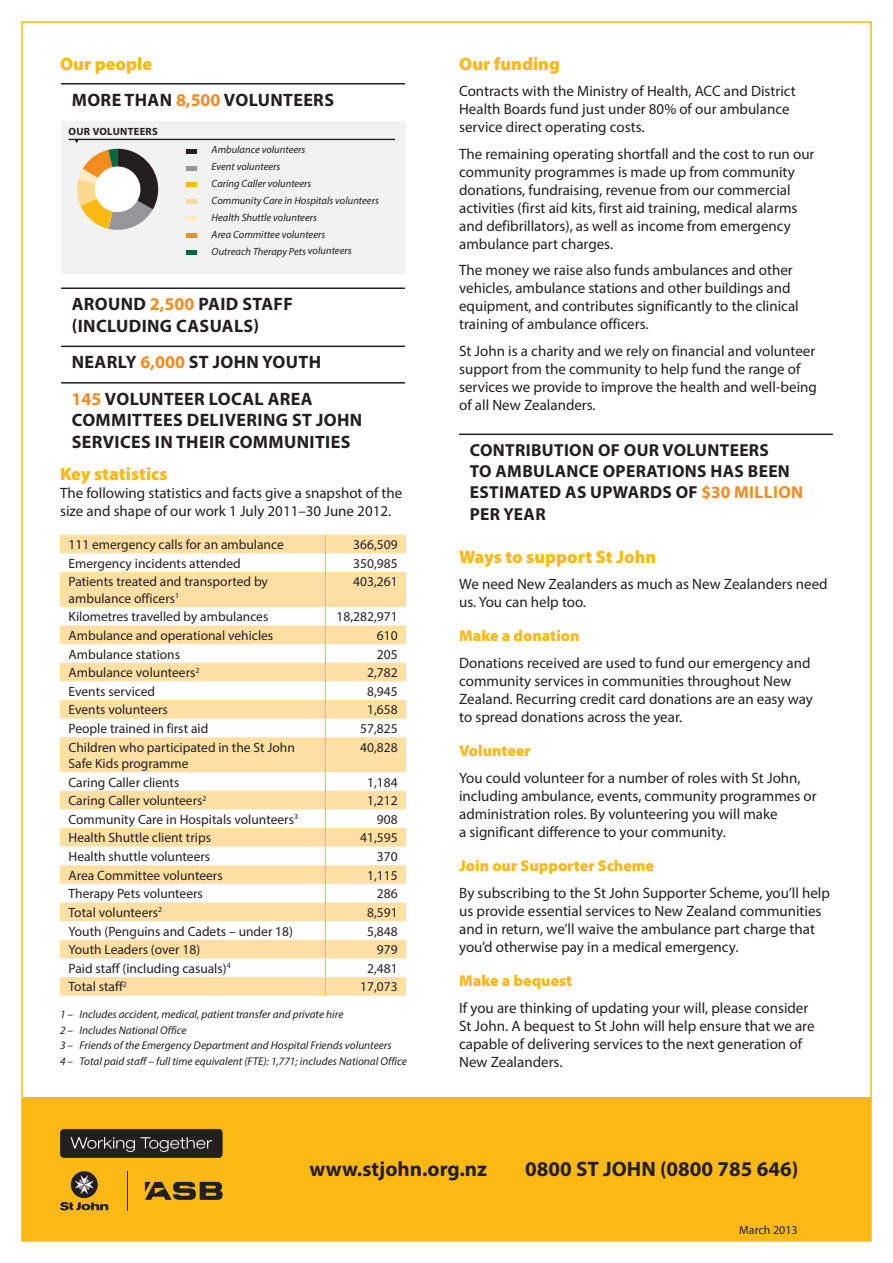
<style>
.page{position:relative;width:893px;height:1263px;background:#fff}
.page>*{position:absolute;margin:0;border:0;box-sizing:border-box;transform-origin:0 0}
.t1{font:700 21px "Myriad Pro";color:#231f20}
.t2{font:700 18px/21.6px "Myriad Pro";letter-spacing:.02em;color:#231f20}
.t3{font:900 18px "Myriad Pro";color:#fdb913}
.t4{font:700 17.4px/21.1px "Myriad Pro";letter-spacing:.02em;color:#231f20}
.t5{font:900 15.75px "Myriad Pro";color:#fdb913}
.t6{font:15px/18px "Myriad Pro";color:#231f20}
.t7{font:13.5px/16.2px "Myriad Pro";color:#231f20}
.t8{font:12px "Myriad Pro";color:#231f20}
.t9{font:italic 11.25px/15.6px "Myriad Pro";color:#231f20}
.t10{font:italic 10.5px/16.8px "Myriad Pro";color:#231f20}
.t11{font:700 10.5px "Myriad Pro";letter-spacing:.03em;color:#231f20}
.s1{color:#f68b1e}
</style>
<div class="page">
<div style="left:22px;top:1097px;width:849px;height:144px;background:#fdb913"></div>
<svg style="left:60px;top:535px;width:346px;height:461px;fill:#ffe0a4"></svg>
<svg style="left:325px;top:535px;width:1px;height:37px"></svg>
<hr style="left:325px;top:572px;width:1px;height:35px;background:#fdb913">
<svg style="left:325px;top:607px;width:1px;height:130px"></svg>
<hr style="left:325px;top:737px;width:1px;height:35px;background:#fdb913">
<svg style="left:325px;top:772px;width:1px;height:224px"></svg>
<hr style="left:459px;top:433px;width:374px;height:2px;background:#231f20">
<svg style="left:145px;top:1182px;width:78px;height:18px"></svg>
<hr style="left:127px;top:1171px;width:1px;height:39px;background:#231f20">
<div style="left:71px;top:1171px;width:27px;height:27px;background:#231f20;border-radius:50%"></div>
<svg style="left:60px;top:1202px;width:48px;height:8px"></svg>
<svg style="left:75px;top:1175px;width:19px;height:19px"></svg>
<div style="left:60px;top:1129px;width:163px;height:29px;background:#231f20;border-radius:4px"></div>
<svg style="left:71px;top:1137px;width:141px;height:15px"></svg>
<hr style="left:61px;top:83px;width:344px;height:2px;background:#231f20">
<hr style="left:61px;top:287px;width:344px;height:2px;background:#231f20">
<hr style="left:61px;top:346px;width:344px;height:1px;background:#231f20">
<hr style="left:61px;top:382px;width:344px;height:2px;background:#231f20">
<div style="left:61px;top:122px;width:344px;height:152px;background:#f2f2f3"></div>
<svg style="left:69px;top:139px;width:326px;height:4px"></svg>
<hr style="left:186px;top:149px;width:11px;height:4px;background:#231f20">
<hr style="left:186px;top:166px;width:11px;height:4px;background:#949698">
<hr style="left:186px;top:183px;width:11px;height:4px;background:#fdb913">
<div style="left:186px;top:199px;width:11px;height:5px;background:#ffd990"></div>
<div style="left:186px;top:216px;width:11px;height:5px;background:#ffeac4"></div>
<div style="left:186px;top:233px;width:11px;height:5px;background:#f68b1e"></div>
<div style="left:186px;top:250px;width:11px;height:5px;background:#00673e"></div>
<svg style="left:77px;top:149px;width:81px;height:81px"></svg>
<div style="left:95px;top:166px;width:45px;height:46px;background:#fff;border-radius:50%"></div>
<p class="t3" style="left:60px;top:54px;width:94px">Our people</p>
<p class="t2" style="left:72px;top:88px;width:264px">MORE THAN <span class="s1">8,500</span> VOLUNTEERS</p>
<p class="t11" style="left:69px;top:124px;width:8px">OUR</p>
<p class="t11" style="left:93px;top:124px;width:67px">VOLUNTEERS</p>
<p class="t10" style="left:212px;top:141px;width:169px">Ambulance volunteers<br>Event volunteers<br>Caring Caller volunteers<br>Community Care in Hospitals volunteers<br>Health Shuttle volunteers<br>Area Committee volunteers<br>Outreach Therapy Pets volunteers</p>
<p class="t2" style="left:72px;top:293px;width:223px">AROUND <span class="s1">2,500</span> PAID STAFF (INCLUDING CASUALS)</p>
<p class="t2" style="left:72px;top:343px;width:251px;line-height:36.5px">NEARLY <span class="s1">6,000</span> ST JOHN YOUTH<br><span class="s1">145</span> VOLUNTEER LOCAL AREA</p>
<p class="t2" style="left:72px;top:409px;width:292px">COMMITTEES DELIVERING ST JOHN<br>SERVICES IN THEIR COMMUNITIES</p>
<p class="t3" style="left:60px;top:464px;width:109px">Key statistics</p>
<p class="t6" style="left:60px;top:484px;width:344px">The following statistics and facts give a snapshot of the size and shape of our work 1 July 2011–30 June 2012.</p>
<p class="t7" style="left:69px;top:536px;width:217px">111 emergency calls for an ambulance</p>
<p class="t7" style="left:353px;top:536px;width:46px">366,509</p>
<p class="t7" style="left:69px;top:555px;width:174px">Emergency incidents attended</p>
<p class="t7" style="left:353px;top:555px;width:46px">350,985</p>
<p class="t7" style="left:69px;top:573px;width:201px">Patients treated and transported by ambulance officers<sup>1</sup></p>
<p class="t7" style="left:353px;top:573px;width:46px">403,261</p>
<p class="t7" style="left:69px;top:608px;width:201px">Kilometres travelled by ambulances</p>
<p class="t7" style="left:337px;top:608px;width:62px">18,282,971</p>
<p class="t7" style="left:69px;top:627px;width:206px">Ambulance and operational vehicles</p>
<p class="t7" style="left:377px;top:627px;width:22px">610</p>
<p class="t7" style="left:69px;top:646px;width:113px">Ambulance stations</p>
<p class="t7" style="left:377px;top:646px;width:22px">205</p>
<p class="t7" style="left:69px;top:664px;width:132px">Ambulance volunteers<sup>2</sup></p>
<p class="t7" style="left:367px;top:664px;width:32px">2,782</p>
<p class="t7" style="left:69px;top:683px;width:88px">Events serviced</p>
<p class="t7" style="left:367px;top:683px;width:32px">8,945</p>
<p class="t7" style="left:69px;top:701px;width:101px">Events volunteers</p>
<p class="t7" style="left:367px;top:701px;width:32px">1,658</p>
<p class="t7" style="left:69px;top:720px;width:141px">People trained in first aid</p>
<p class="t7" style="left:360px;top:720px;width:39px">57,825</p>
<p class="t7" style="left:69px;top:739px;width:228px">Children who participated in the St John<br>Safe Kids programme</p>
<p class="t7" style="left:360px;top:739px;width:39px">40,828</p>
<p class="t7" style="left:69px;top:774px;width:112px">Caring Caller clients</p>
<p class="t7" style="left:367px;top:774px;width:32px">1,184</p>
<p class="t7" style="left:69px;top:792px;width:139px">Caring Caller volunteers<sup>2</sup></p>
<p class="t7" style="left:367px;top:792px;width:32px">1,212</p>
<p class="t7" style="left:69px;top:811px;width:231px">Community Care in Hospitals volunteers<sup>3</sup></p>
<p class="t7" style="left:377px;top:811px;width:22px">908</p>
<p class="t7" style="left:69px;top:829px;width:144px">Health Shuttle client trips</p>
<p class="t7" style="left:360px;top:829px;width:39px">41,595</p>
<p class="t7" style="left:69px;top:848px;width:143px">Health shuttle volunteers</p>
<p class="t7" style="left:377px;top:848px;width:22px">370</p>
<p class="t7" style="left:69px;top:867px;width:156px">Area Committee volunteers</p>
<p class="t7" style="left:367px;top:867px;width:32px">1,115</p>
<p class="t7" style="left:69px;top:885px;width:136px">Therapy Pets volunteers</p>
<p class="t7" style="left:377px;top:885px;width:22px">286</p>
<p class="t7" style="left:69px;top:904px;width:95px">Total volunteers<sup>2</sup></p>
<p class="t7" style="left:367px;top:904px;width:32px">8,591</p>
<p class="t7" style="left:69px;top:923px;width:226px">Youth (Penguins and Cadets – under 18)</p>
<p class="t7" style="left:367px;top:923px;width:32px">5,848</p>
<p class="t7" style="left:69px;top:941px;width:133px">Youth Leaders (over 18)</p>
<p class="t7" style="left:377px;top:941px;width:22px">979</p>
<p class="t7" style="left:69px;top:960px;width:164px">Paid staff (including casuals)<sup>4</sup></p>
<p class="t7" style="left:367px;top:960px;width:32px">2,481</p>
<p class="t7" style="left:69px;top:978px;width:60px">Total staff<sup>2</sup></p>
<p class="t7" style="left:360px;top:978px;width:39px">17,073</p>
<p class="t9" style="left:60px;top:1006px;width:348px">1 – Includes accident, medical, patient transfer and private hire<br>2 – Includes National Office<br>3 – Friends of the Emergency Department and Hospital Friends volunteers<br>4 – Total paid staff – full time equivalent (FTE): 1,771; includes National Office</p>
<p class="t3" style="left:459px;top:54px;width:102px">Our funding</p>
<p class="t6" style="left:459px;top:82px;width:338px">Contracts with the Ministry of Health, ACC and District<br>Health Boards fund just under 80% of our ambulance service direct operating costs.</p>
<p class="t6" style="left:459px;top:145px;width:357px">The remaining operating shortfall and the cost to run our community programmes is made up from community donations, fundraising, revenue from our commercial activities (first aid kits, first aid training, medical alarms and defibrillators), as well as income from emergency ambulance part charges.</p>
<p class="t6" style="left:459px;top:261px;width:341px">The money we raise also funds ambulances and other vehicles, ambulance stations and other buildings and equipment, and contributes significantly to the clinical training of ambulance officers.</p>
<p class="t6" style="left:459px;top:342px;width:359px">St John is a charity and we rely on financial and volunteer support from the community to help fund the range of services we provide to improve the health and well-being of all New Zealanders.</p>
<p class="t4" style="left:470px;top:439px;width:335px">CONTRIBUTION OF OUR VOLUNTEERS<br>TO AMBULANCE OPERATIONS HAS BEEN<br>ESTIMATED AS UPWARDS OF <span class="s1">$30 MILLION<br></span>PER YEAR</p>
<p class="t3" style="left:459px;top:546px;width:199px">Ways to support St John</p>
<p class="t6" style="left:459px;top:575px;width:370px">We need New Zealanders as much as New Zealanders need us. You can help too.</p>
<p class="t5" style="left:459px;top:627px;width:122px">Make a donation</p>
<p class="t6" style="left:459px;top:654px;width:355px">Donations received are used to fund our emergency and community services in communities throughout New Zealand. Recurring credit card donations are an easy way to spread donations across the year.</p>
<p class="t5" style="left:459px;top:742px;width:73px">Volunteer</p>
<p class="t6" style="left:459px;top:768px;width:359px">You could volunteer for a number of roles with St John, including ambulance, events, community programmes or administration roles. By volunteering you will make<br>a significant difference to your community.</p>
<p class="t5" style="left:459px;top:857px;width:196px">Join our Supporter Scheme</p>
<p class="t6" style="left:459px;top:883px;width:372px">By subscribing to the St John Supporter Scheme, you’ll help us provide essential services to New Zealand communities and in return, we’ll waive the ambulance part charge that you’d otherwise pay in a medical emergency.</p>
<p class="t5" style="left:459px;top:972px;width:115px">Make a bequest</p>
<p class="t6" style="left:459px;top:998px;width:357px">If you are thinking of updating your will, please consider St John. A bequest to St John will help ensure that we are capable of delivering services to the next generation of New Zealanders.</p>
<h1 class="t1" style="left:309px;top:1155px;width:179px">WWW.STJOHN.ORG.NZ</h1>
<h1 class="t1" style="left:525px;top:1155px;width:92px">0800 ST JOHN</h1>
<h1 class="t1" style="left:660px;top:1155px;width:140px">(0800 785 646)</h1>
<p class="t8" style="left:739px;top:1222px;width:60px">March 2013</p>
</div>
